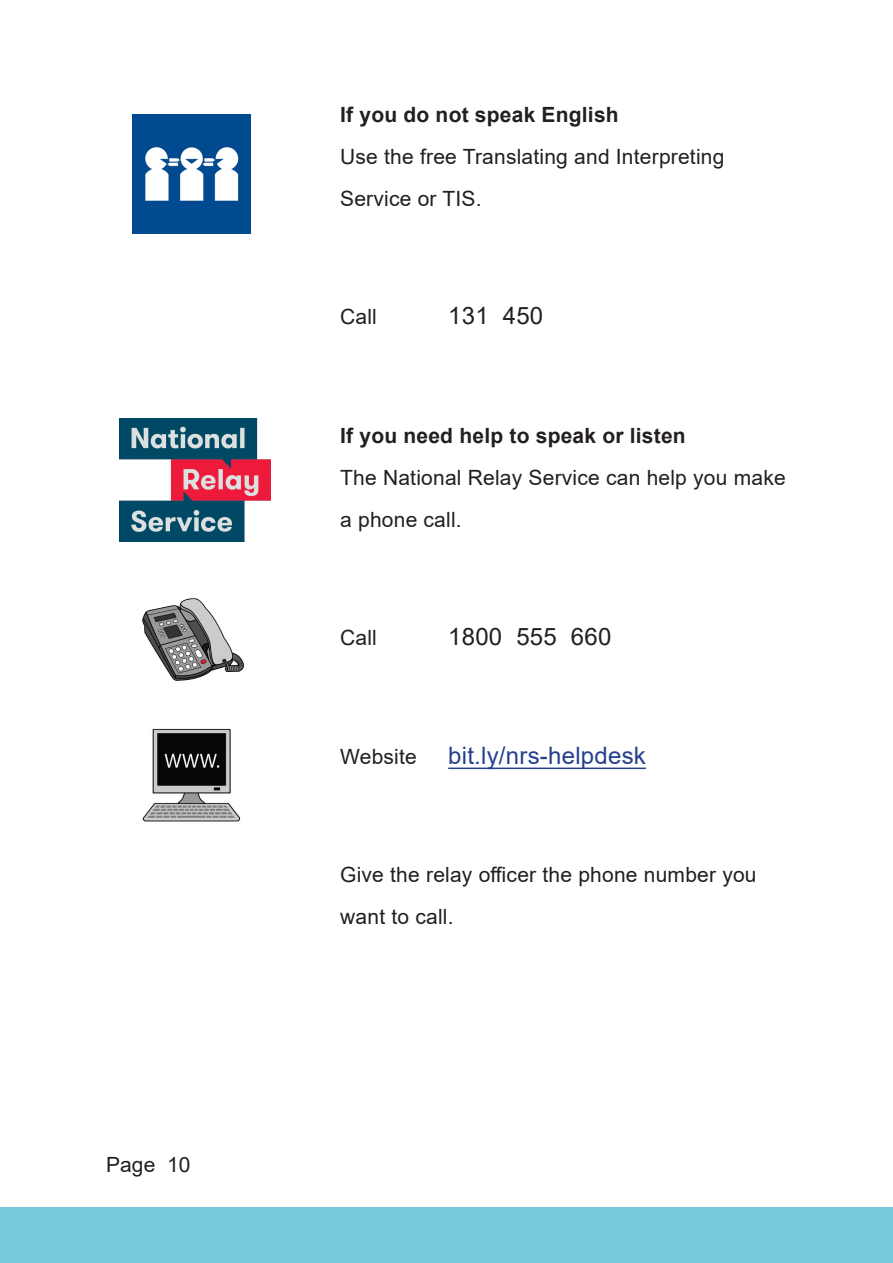
<style>
.page{position:relative;width:893px;height:1263px;background:#fff}
.page>*{position:absolute;margin:0;border:0;box-sizing:border-box;transform-origin:0 0}
.Body_2_line_space{font:24px "Arial";letter-spacing:.01em;color:#253f8e}
.Body_2_line_space-2{font:24px "Arial";letter-spacing:.01em;color:#231f20}
.Body_2_line_space-3{font:21px/42px "Arial";letter-spacing:.01em;color:#231f20}
.Body_0_line_space{font:700 21px "Arial";letter-spacing:.01em;color:#231f20}
.s1{font-weight:700}
</style>
<div class="page">
<div style="left:0;top:1208px;width:893px;height:55px;background:#78cadc"></div>
<hr style="left:448px;top:767px;width:198px;height:2px;background:#253f8e">
<img style="left:132px;top:115px;width:119px;height:118px">
<img style="left:120px;top:419px;width:151px;height:122px">
<img style="left:142px;top:598px;width:102px;height:83px">
<img style="left:142px;top:728px;width:99px;height:94px">
<p class="Body_2_line_space-3" style="left:106px;top:1143px;width:86px">Page 10</p>
<p class="Body_0_line_space" style="left:340px;top:99px;width:280px">If you do not speak English</p>
<p class="Body_2_line_space-3" style="left:340px;top:135px;width:386px">Use the free Translating and Interpreting<br>Service or TIS.</p>
<p class="Body_2_line_space-3" style="left:340px;top:296px;width:38px">Call</p>
<p class="Body_2_line_space-2" style="left:448px;top:299px;width:97px">131 450</p>
<p class="Body_2_line_space-3" style="left:340px;top:414px;width:447px"><span class="s1">If you need help to speak or listen<br></span>The National Relay Service can help you make a phone call.</p>
<p class="Body_2_line_space-3" style="left:340px;top:617px;width:38px">Call</p>
<p class="Body_2_line_space-2" style="left:448px;top:620px;width:165px">1800 555 660</p>
<p class="Body_2_line_space-3" style="left:340px;top:735px;width:78px">Website</p>
<p class="Body_2_line_space" style="left:448px;top:739px;width:199px">bit.ly/nrs-helpdesk</p>
<p class="Body_2_line_space-3" style="left:340px;top:854px;width:418px">Give the relay officer the phone number you want to call.</p>
</div>
